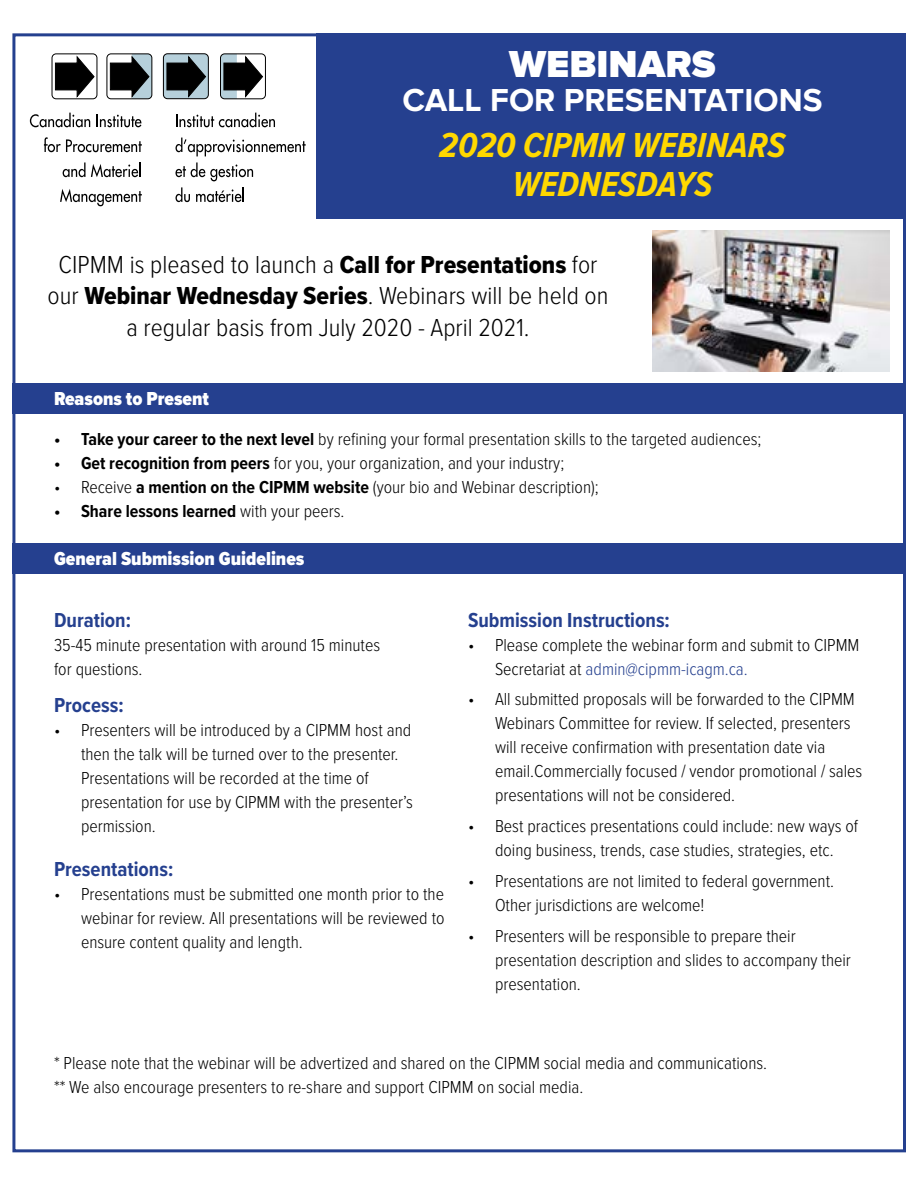
<style>
.page{position:relative;width:918px;height:1188px;background:#fff}
.page>*{position:absolute;margin:0;border:0;box-sizing:border-box;transform-origin:0 0}
.t1{font:900 39px "Proxima Nova";color:#fff}
.t2{font:italic 700 36px/39px "Proxima Nova Cond";color:#ffd800;text-align:center}
.t3{font:700 33px "Proxima Nova";color:#fff}
.t4{font:300 25.5px/31.5px "Proxima Nova Cond";color:#000;text-align:center}
.t5{font:700 21px "Proxima Nova Cond";color:#25408f}
.t6{font:900 19.5px "Proxima Nova Cond";color:#fff}
.t7{font:300 18px/24px "Proxima Nova Cond";color:#000}
.t8{font:700 18px "Proxima Nova Cond";color:#000}
.s1{font-family:"Proxima Nova Cond Extrabld";font-weight:400}
.s2{font-weight:700}
.s3{font-weight:300}
.s4{color:#25408f}
</style>
<div class="page">
<div style="left:12px;top:383px;width:894px;height:31px;background:#25408f"></div>
<div style="left:12px;top:543px;width:894px;height:31px;background:#25408f"></div>
<svg style="left:30px;top:113px;width:60px;height:14px"></svg>
<svg style="left:97px;top:115px;width:44px;height:12px"></svg>
<svg style="left:44px;top:137px;width:98px;height:15px"></svg>
<svg style="left:63px;top:162px;width:78px;height:15px"></svg>
<svg style="left:60px;top:189px;width:82px;height:17px"></svg>
<svg style="left:176px;top:113px;width:99px;height:14px"></svg>
<svg style="left:176px;top:138px;width:130px;height:18px"></svg>
<svg style="left:176px;top:162px;width:77px;height:19px"></svg>
<svg style="left:176px;top:187px;width:14px;height:15px"></svg>
<svg style="left:107px;top:54px;width:45px;height:45px"></svg>
<svg style="left:52px;top:54px;width:45px;height:45px"></svg>
<div style="left:52px;top:54px;width:45px;height:45px;border:1px solid #000;border-radius:4px"></div>
<svg style="left:55px;top:57px;width:39px;height:40px"></svg>
<div style="left:107px;top:54px;width:45px;height:45px;border:1px solid #000;border-radius:4px"></div>
<svg style="left:110px;top:54px;width:42px;height:45px"></svg>
<div style="left:220px;top:54px;width:46px;height:45px;border:1px solid #000;border-radius:4px"></div>
<svg style="left:221px;top:54px;width:42px;height:45px"></svg>
<div style="left:163px;top:54px;width:45px;height:45px;background:linear-gradient(to right,#b6d0db,#b4ced9);border-radius:4px"></div>
<div style="left:163px;top:54px;width:46px;height:45px;border:1px solid #000;border-radius:4px"></div>
<svg style="left:167px;top:57px;width:39px;height:40px;background:#444e52"></svg>
<svg style="left:196px;top:187px;width:48px;height:15px"></svg>
<div style="left:316px;top:33px;width:590px;height:186px;background:#25408f"></div>
<img style="left:653px;top:230px;width:237px;height:142px">
<h1 class="t1" style="left:509px;top:42px;width:208px">WEBINARS</h1>
<h3 class="t3" style="left:402px;top:81px;width:422px">CALL FOR PRESENTATIONS</h3>
<h2 class="t2" style="left:439px;top:124px;width:348px">2020 CIPMM WEBINARS<br>WEDNESDAYS</h2>
<h3 class="t4" style="left:48px;top:247px;width:562px">CIPMM is pleased to launch a <span class="s1">Call for Presentations</span> for our <span class="s1">Webinar Wednesday Series</span>. Webinars will be held on a regular basis from July 2020 - April 2021.</h3>
<p class="t6" style="left:54px;top:384px;width:157px">Reasons to Present</p>
<p class="t7" style="left:54px;top:426px;width:709px"><span class="s2">• Take your career to the next level</span> by refining your formal presentation skills to the targeted audiences;</p>
<p class="t7" style="left:54px;top:450px;width:512px"><span class="s2">• Get recognition from peers</span> for you, your organization, and your industry;</p>
<p class="t7" style="left:54px;top:474px;width:546px">• Receive <span class="s2">a mention on the CIPMM website</span> (your bio and Webinar description);</p>
<p class="t8" style="left:54px;top:497px;width:292px">• Share lessons learned <span class="s3">with your peers.</span></p>
<p class="t6" style="left:54px;top:544px;width:252px">General Submission Guidelines</p>
<p class="t5" style="left:54px;top:604px;width:78px">Duration:</p>
<p class="t7" style="left:54px;top:632px;width:328px">35-45 minute presentation with around 15 minutes for questions.</p>
<p class="t5" style="left:54px;top:690px;width:71px">Process:</p>
<p class="t7" style="left:81px;top:717px;width:334px;text-indent:-27px">• Presenters will be introduced by a CIPMM host and then the talk will be turned over to the presenter.<br>Presentations will be recorded at the time of presentation for use by CIPMM with the presenter’s permission.</p>
<p class="t5" style="left:54px;top:854px;width:121px">Presentations:</p>
<p class="t7" style="left:81px;top:882px;width:365px;text-align:justify;text-indent:-27px">• Presentations must be submitted one month prior to the webinar for review. All presentations will be reviewed to ensure content quality and length.</p>
<p class="t5" style="left:468px;top:604px;width:203px">Submission Instructions:</p>
<p class="t7" style="left:495px;top:632px;width:366px;text-indent:-27px">• Please complete the webinar form and submit to CIPMM<br>Secretariat at <span class="s4">admin@cipmm-icagm.ca.</span></p>
<p class="t7" style="left:495px;top:687px;width:369px;text-indent:-27px">• All submitted proposals will be forwarded to the CIPMM Webinars Committee for review. If selected, presenters will receive confirmation with presentation date via email.Commercially focused / vendor promotional / sales presentations will not be considered.</p>
<p class="t7" style="left:468px;top:813px;width:392px;text-align:center">• Best practices presentations could include: new ways of doing business, trends, case studies, strategies, etc.</p>
<p class="t7" style="left:495px;top:868px;width:341px;text-indent:-27px">• Presentations are not limited to federal government.<br>Other jurisdictions are welcome!</p>
<p class="t7" style="left:495px;top:923px;width:357px;text-indent:-27px">• Presenters will be responsible to prepare their presentation description and slides to accompany their presentation.</p>
<p class="t7" style="left:54px;top:1050px;width:715px">* Please note that the webinar will be advertized and shared on the CIPMM social media and communications. ** We also encourage presenters to re-share and support CIPMM on social media.</p>
</div>
